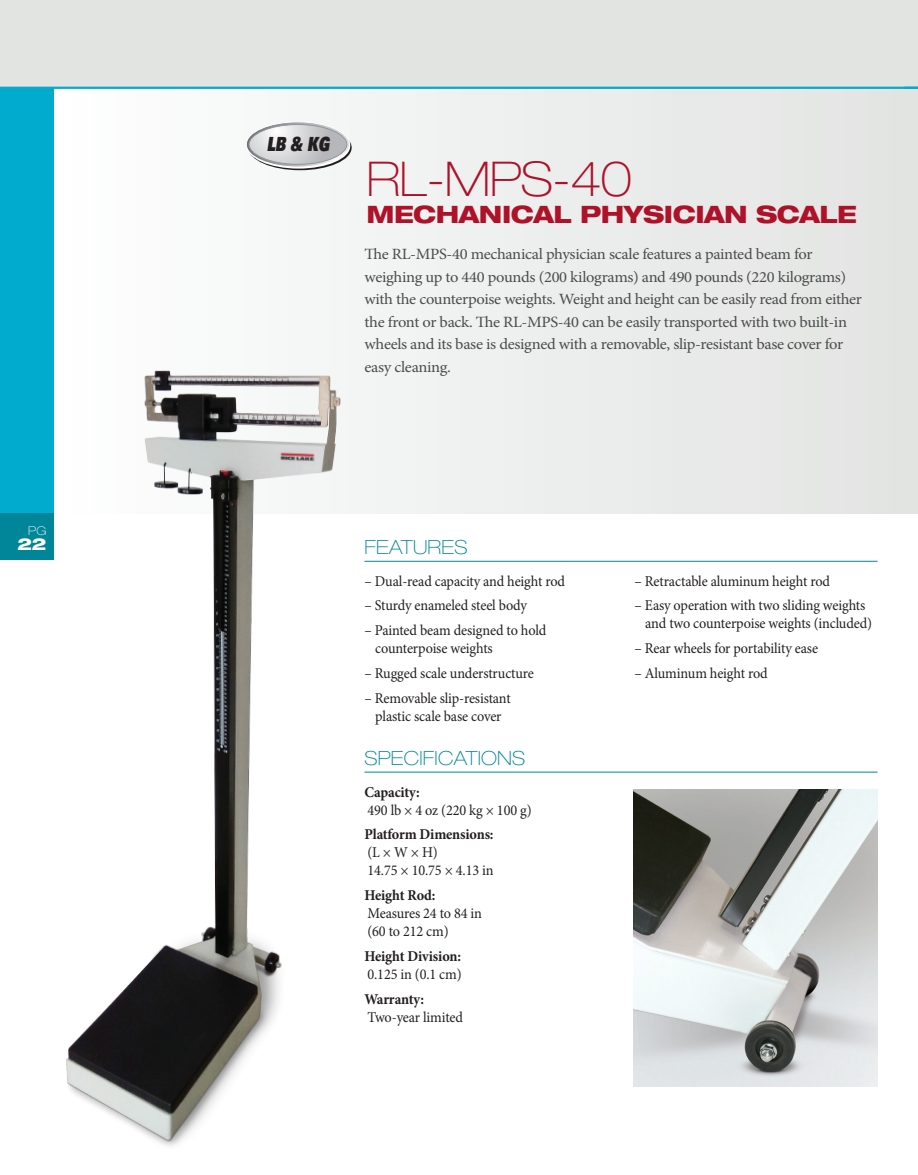
<style>
.page{position:relative;width:918px;height:1175px;background:#fff}
.page>*{position:absolute;margin:0;border:0;box-sizing:border-box;transform-origin:0 0}
.t1{font:100 expanded 48px "Helvetica Neue LT Std";letter-spacing:-.02em;color:#ae1229}
.t2{font:800 expanded 24px "Helvetica Neue LT Std";letter-spacing:-.02em;color:#ae1229}
.t3{font:100 expanded 19.5px "Helvetica Neue LT Std";letter-spacing:.01em;color:#008599}
.t4{font:19.5px "Univers LT Std X Black Obl";color:#231f20;scale:.7 1}
.t5{font:800 expanded 16.5px "Helvetica Neue LT Std";color:#fff}
.t6{font:15.6px/22.5px "Minion Pro";letter-spacing:-.02em;color:#4b4c4d;scale:1.05 1}
.t7{font:15px/18px "Minion Pro";letter-spacing:-.01em;color:#231f20;scale:.95 1}
.t8{font:700 15px "Minion Pro";letter-spacing:-.015em;color:#231f20;scale:.95 1}
.t9{font:100 expanded 12px "Helvetica Neue LT Std";color:#fff}
</style>
<div class="page">
<div style="left:49px;top:88px;width:869px;height:425px;background:linear-gradient(to right,#fefeff,#e1e3e2)"></div>
<div style="left:0;top:0;width:918px;height:88px;background:#e2e4e2"></div>
<img style="left:54px;top:363px;width:305px;height:783px">
<hr style="left:364px;top:561px;width:514px;height:1px;background:#008599">
<hr style="left:364px;top:771px;width:514px;height:1px;background:#008599">
<img style="left:634px;top:789px;width:244px;height:297px">
<svg style="left:246px;top:122px;width:104px;height:45px"></svg>
<div style="left:249px;top:124px;width:98px;height:41px;border:1px solid #939598;border-radius:50%"></div>
<div style="left:0;top:88px;width:54px;height:425px;background:#00abcd"></div>
<div style="left:0;top:513px;width:54px;height:47px;background:#008599"></div>
<hr style="left:0;top:87px;width:918px;height:2px;background:#00abcd">
<p class="t9" style="left:28px;top:524px;width:20px">PG</p>
<p class="t5" style="left:17px;top:534px;width:30px">22</p>
<h3 class="t4" style="left:267px;top:131px;width:91px">LB &amp; KG</h3>
<h1 class="t1" style="left:367px;top:150px;width:267px">RL-MPS-40</h1>
<h2 class="t2" style="left:367px;top:199px;width:492px">MECHANICAL PHYSICIAN SCALE</h2>
<p class="t6" style="left:364px;top:243px;width:475px">The RL-MPS-40 mechanical physician scale features a painted beam for weighing up to 440 pounds (200 kilograms) and 490 pounds (220 kilograms) with the counterpoise weights. Weight and height can be easily read from either the front or back. The RL-MPS-40 can be easily transported with two built-in wheels and its base is designed with a removable, slip-resistant base cover for easy cleaning.</p>
<h3 class="t3" style="left:364px;top:535px;width:104px">FEATURES</h3>
<p class="t7" style="left:364px;top:572px;width:213px">– Dual-read capacity and height rod</p>
<p class="t7" style="left:364px;top:596px;width:173px">– Sturdy enameled steel body</p>
<p class="t7" style="left:375px;top:621px;width:182px;text-indent:-11px">– Painted beam designed to hold counterpoise weights</p>
<p class="t7" style="left:364px;top:664px;width:180px">– Rugged scale understructure</p>
<p class="t7" style="left:364px;top:689px;width:155px;text-align:center">– Removable slip-resistant plastic scale base cover</p>
<h3 class="t3" style="left:364px;top:746px;width:162px">SPECIFICATIONS</h3>
<p class="t8" style="left:364px;top:781px;width:60px">Capacity:</p>
<p class="t7" style="left:368px;top:800px;width:174px">490 lb × 4 oz (220 kg × 100 g)</p>
<p class="t8" style="left:364px;top:824px;width:137px">Platform Dimensions:</p>
<p class="t7" style="left:368px;top:843px;width:134px">(L × W × H)<br>14.75 × 10.75 × 4.13 in</p>
<p class="t8" style="left:364px;top:884px;width:76px">Height Rod:</p>
<p class="t7" style="left:368px;top:904px;width:122px">Measures 24 to 84 in (60 to 212 cm)</p>
<p class="t8" style="left:364px;top:945px;width:103px">Height Division:</p>
<p class="t7" style="left:368px;top:965px;width:101px">0.125 in (0.1 cm)</p>
<p class="t8" style="left:364px;top:988px;width:64px">Warranty:</p>
<p class="t7" style="left:368px;top:1007px;width:102px">Two-year limited</p>
<p class="t7" style="left:634px;top:572px;width:207px">– Retractable aluminum height rod</p>
<p class="t7" style="left:645px;top:596px;width:240px;text-indent:-11px">– Easy operation with two sliding weights and two counterpoise weights (included)</p>
<p class="t7" style="left:634px;top:639px;width:195px">– Rear wheels for portability ease</p>
<p class="t7" style="left:634px;top:664px;width:142px">– Aluminum height rod</p>
</div>
